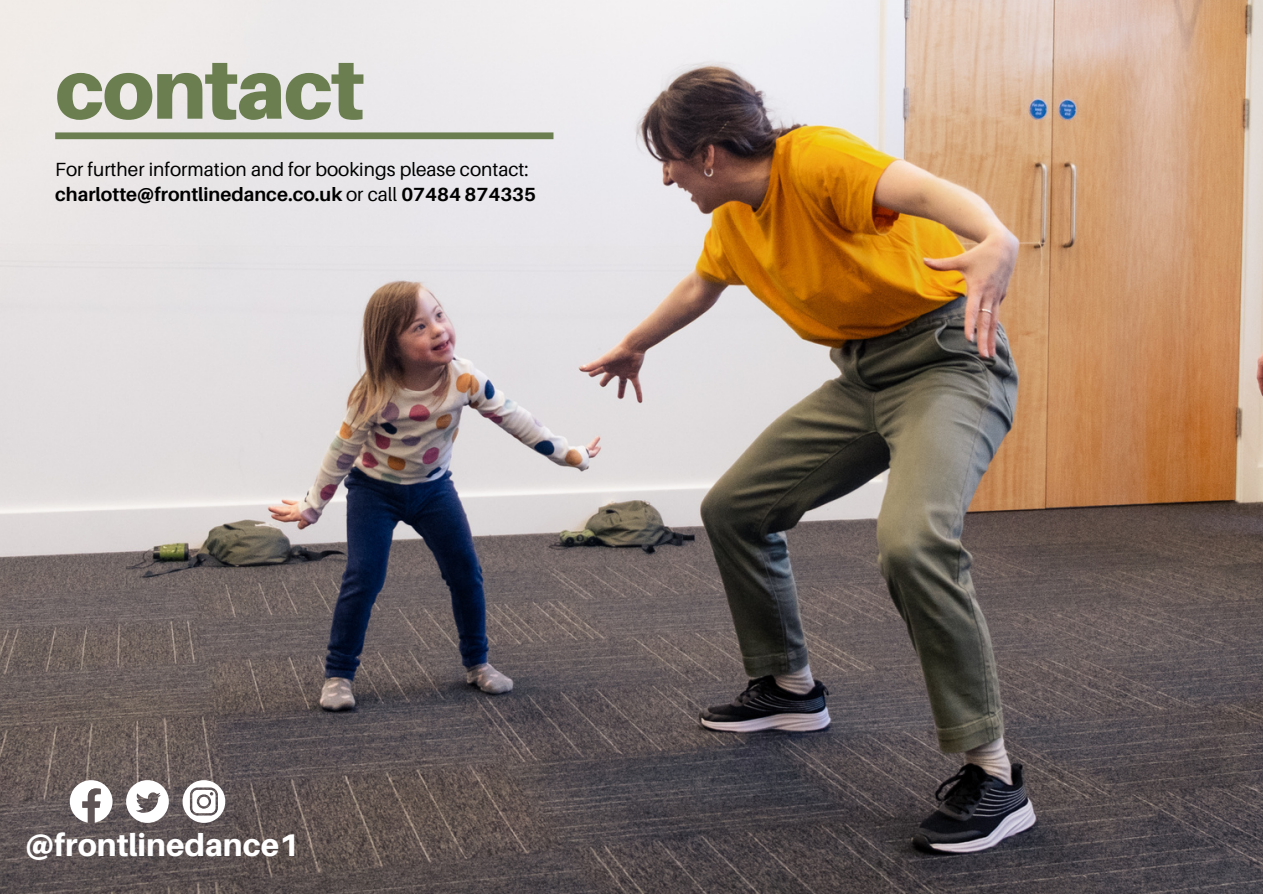
<style>
.page{position:relative;width:1263px;height:894px;background:#fff}
.page>*{position:absolute;margin:0;border:0;box-sizing:border-box;transform-origin:0 0}
.t1{font:900 83.4px "Aileron";letter-spacing:-.02em;color:#6a7e4f}
.t2{font:800 31.35px "Aileron";color:#fff}
.t3{font:19.05px "Aileron";color:#000}
.t4{font:700 19.05px "Aileron";color:#000}
.s1{font-weight:400}
</style>
<div class="page">
<img style="left:0;top:0;width:1263px;height:893px">
<div style="left:55px;top:132px;width:498px;height:7px;background:#6a7e4f"></div>
<svg style="left:70px;top:779px;width:43px;height:43px"></svg>
<svg style="left:126px;top:779px;width:43px;height:43px"></svg>
<svg style="left:183px;top:779px;width:42px;height:43px"></svg>
<p class="t1" style="left:55px;top:38px;width:311px">contact</p>
<p class="t3" style="left:55px;top:157px;width:475px">For further information and for bookings please contact:</p>
<p class="t4" style="left:55px;top:183px;width:482px">charlotte@frontlinedance.co.uk <span class="s1">or call</span> 07484 874335</p>
<p class="t2" style="left:26px;top:825px;width:275px">@frontlinedance1</p>
</div>
